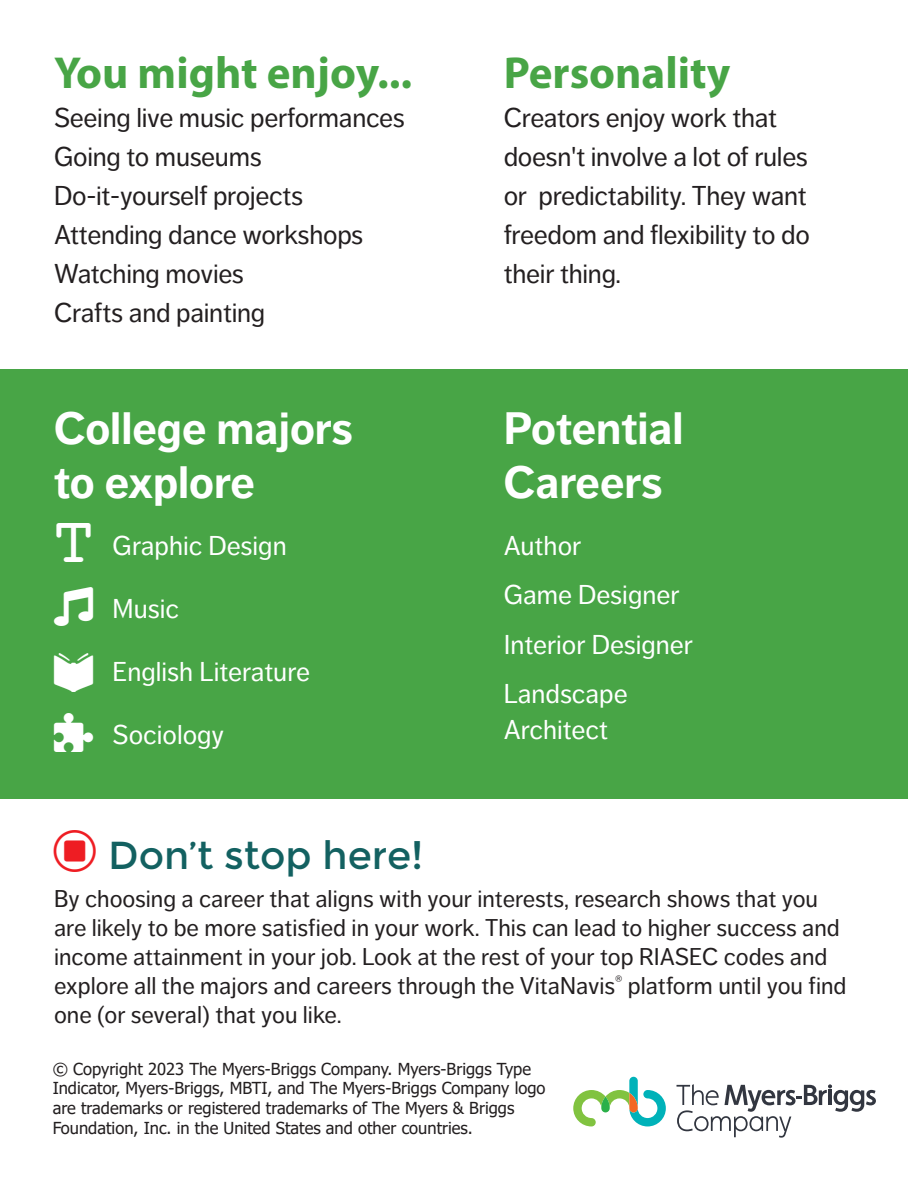
<style>
.page{position:relative;width:908px;height:1188px;background:#fff}
.page>*{position:absolute;margin:0;border:0;box-sizing:border-box;transform-origin:0 0}
.t1{font:700 45px/54px "Dagny Pro";color:#fff}
.t2{font:700 45px "Myriad Pro";color:#48a546}
.t3{font:42px "Web Hosting Hub Glyphs";color:#ee1d23}
.t4{font:39px "Web Hosting Hub Glyphs";color:#fff}
.t5{font:27px/39px "Dagny Pro";letter-spacing:-.01em;color:#231f20}
.t6{font:27px/36px "Dagny Pro";color:#fff}
.t7{font:24px/28.8px "Dagny Pro";color:#231f20}
.t8{font:16.5px/19.8px "Tahoma";color:#231f20}
.s1{font-family:"Montserrat";font-size:39px;color:#136161}
</style>
<div class="page">
<div style="left:0;top:369px;width:907px;height:430px;background:#48a546"></div>
<svg style="left:573px;top:1077px;width:92px;height:49px"></svg>
<svg style="left:676px;top:1084px;width:199px;height:54px"></svg>
<p class="t2" style="left:54px;top:43px;width:359px">You might enjoy...</p>
<p class="t5" style="left:54px;top:98px;width:352px">Seeing live music performances</p>
<p class="t5" style="left:54px;top:137px;width:209px">Going to museums</p>
<p class="t5" style="left:54px;top:176px;width:251px">Do-it-yourself projects</p>
<p class="t5" style="left:54px;top:215px;width:310px">Attending dance workshops</p>
<p class="t5" style="left:54px;top:254px;width:191px">Watching movies</p>
<p class="t5" style="left:54px;top:293px;width:213px">Crafts and painting</p>
<p class="t2" style="left:503px;top:43px;width:228px">Personality</p>
<p class="t5" style="left:503px;top:98px;width:307px">Creators enjoy work that doesn't involve a lot of rules or predictability. They want freedom and flexibility to do their thing.</p>
<p class="t1" style="left:54px;top:402px;width:300px">College majors to explore</p>
<p class="t1" style="left:503px;top:402px;width:181px">Potential<br>Careers</p>
<p class="t4" style="left:54px;top:525px;width:40px">FONTTYPEWRITER</p>
<p class="t4" style="left:54px;top:590px;width:40px">MUSIC</p>
<p class="t4" style="left:54px;top:655px;width:40px">BOOKTHREE</p>
<p class="t4" style="left:54px;top:716px;width:40px">PUZZLE</p>
<p class="t6" style="left:113px;top:528px;width:175px">Graphic Design</p>
<p class="t6" style="left:113px;top:591px;width:68px">Music</p>
<p class="t6" style="left:113px;top:654px;width:199px">English Literature</p>
<p class="t6" style="left:113px;top:717px;width:113px">Sociology</p>
<p class="t3" style="left:54px;top:833px;width:370px">CIRCLESTOPEMPTY <span class="s1">Don’t stop here!</span></p>
<p class="t6" style="left:503px;top:528px;width:79px">Author</p>
<p class="t6" style="left:503px;top:577px;width:177px">Game Designer</p>
<p class="t6" style="left:503px;top:627px;width:191px">Interior Designer</p>
<p class="t6" style="left:503px;top:676px;width:125px">Landscape<br>Architect</p>
<p class="t7" style="left:54px;top:885px;width:793px">By choosing a career that aligns with your interests, research shows that you are likely to be more satisfied in your work. This can lead to higher success and income attainment in your job. Look at the rest of your top RIASEC codes and explore all the majors and careers through the VitaNavis<sup>®</sup> platform until you find one (or several) that you like.</p>
<p class="t8" style="left:53px;top:1060px;width:494px">© Copyright 2023 The Myers-Briggs Company. Myers-Briggs Type Indicator, Myers-Briggs, MBTI, and The Myers-Briggs Company logo are trademarks or registered trademarks of The Myers &amp; Briggs Foundation, Inc. in the United States and other countries.</p>
</div>
